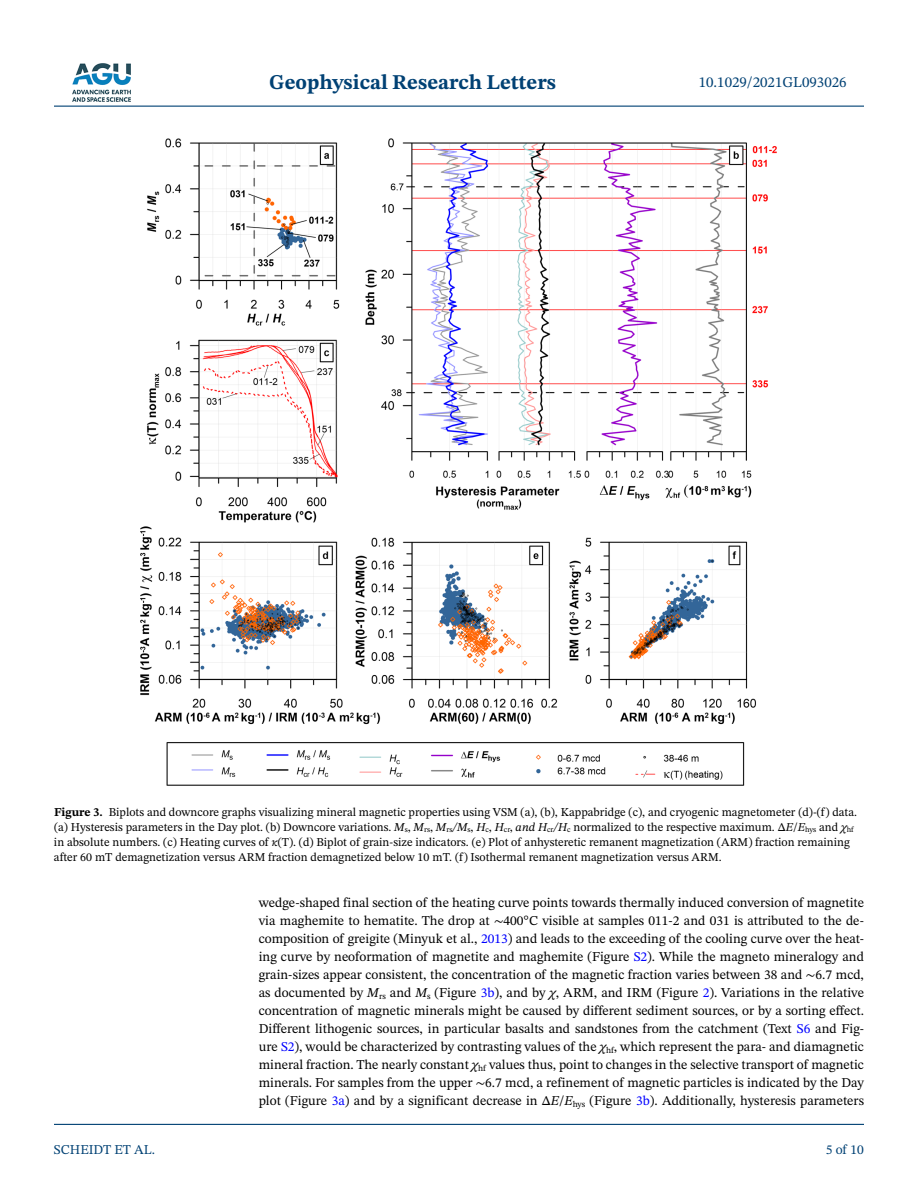
<style>
.page{position:relative;width:918px;height:1188px;background:#fff}
.page>*{position:absolute;margin:0;border:0;box-sizing:border-box;transform-origin:0 0}
.t1{font:700 21px "STIX Two Text";color:#004174}
.t2{font:15px "STIX Two Text";color:#004174}
.t3{font:13.5px/18px "STIX Two Text";color:#000;text-align:justify}
.t4{font:13.5px "STIX Two Text";color:#004174}
.t5{font:12px/15px "STIX Two Text";color:#000}
.s1{font-weight:700}
.s2{font-style:italic}
.s3{font-family:"STIX Two Math"}
.s4{color:#00f}
</style>
<div class="page">
<hr style="left:54px;top:106px;width:810px;height:1px;background:#004174">
<hr style="left:54px;top:1124px;width:810px;height:1px;background:#004174">
<img style="left:72px;top:63px;width:59px;height:39px">
<img style="left:140px;top:138px;width:637px;height:648px">
<h1 class="t1" style="left:269px;top:67px;width:288px">Geophysical Research Letters</h1>
<p class="t2" style="left:699px;top:72px;width:149px">10.1029/2021GL093026</p>
<p class="t5" style="left:54px;top:804px;width:805px"><span class="s1">Figure 3.</span> Biplots and downcore graphs visualizing mineral magnetic properties using VSM (a), (b), Kappabridge (c), and cryogenic magnetometer (d)-(f) data. (a) Hysteresis parameters in the Day plot. (b) Downcore variations. <span class="s2">M</span><sub>s</sub>, <span class="s2">M</span><sub>rs</sub>, <span class="s2">M</span><sub>rs</sub><span class="s2">/M</span><sub>s</sub>, <span class="s2">H</span><sub>c</sub>, <span class="s2">H</span><sub>cr</sub>, <span class="s2">and H</span><sub>cr</sub><span class="s2">/H</span><sub>c</sub> normalized to the respective maximum. Δ<span class="s2">E</span>/<span class="s2">E</span><sub>hys</sub> and <span class="s2">χ</span><sub>hf </sub>in absolute numbers. (c) Heating curves of <span class="s2">κ</span>(T). (d) Biplot of grain-size indicators. (e) Plot of anhysteretic remanent magnetization (ARM) fraction remaining after 60 mT demagnetization versus ARM fraction demagnetized below 10 mT. (f) Isothermal remanent magnetization versus ARM.</p>
<p class="t4" style="left:54px;top:1140px;width:103px">SCHEIDT ET AL.</p>
<p class="t3" style="left:259px;top:893px;width:607px">wedge-shaped final section of the heating curve points towards thermally induced conversion of magnetite via maghemite to hematite. The drop at <span class="s3">∼</span>400°C visible at samples 011-2 and 031 is attributed to the de&shy;composition of greigite (Minyuk et al., <span class="s4">2013</span>) and leads to the exceeding of the cooling curve over the heat&shy;ing curve by neoformation of magnetite and maghemite (Figure <span class="s4">S2</span>). While the magneto mineralogy and grain-sizes appear consistent, the concentration of the magnetic fraction varies between 38 and <span class="s3">∼</span>6.7 mcd, as documented by <span class="s2">M</span><sub>rs</sub> and <span class="s2">M</span><sub>s</sub> (Figure <span class="s4">3b</span>), and by <span class="s2">χ</span>, ARM, and IRM (Figure <span class="s4">2</span>). Variations in the relative concentration of magnetic minerals might be caused by different sediment sources, or by a sorting effect.<br>Different lithogenic sources, in particular basalts and sandstones from the catchment (Text <span class="s4">S6</span> and Fig&shy;ure <span class="s4">S2</span>), would be characterized by contrasting values of the <span class="s2">χ</span><sub>hf</sub>, which represent the para- and diamagnetic mineral fraction. The nearly constant <span class="s2">χ</span><sub>hf</sub> values thus, point to changes in the selective transport of magnetic minerals. For samples from the upper <span class="s3">∼</span>6.7 mcd, a refinement of magnetic particles is indicated by the Day plot (Figure <span class="s4">3a</span>) and by a significant decrease in Δ<span class="s2">E</span>/<span class="s2">E</span><sub>hys</sub> (Figure <span class="s4">3b</span>). Additionally, hysteresis parameters</p>
<p class="t4" style="left:826px;top:1140px;width:40px">5 of 10</p>
</div>
